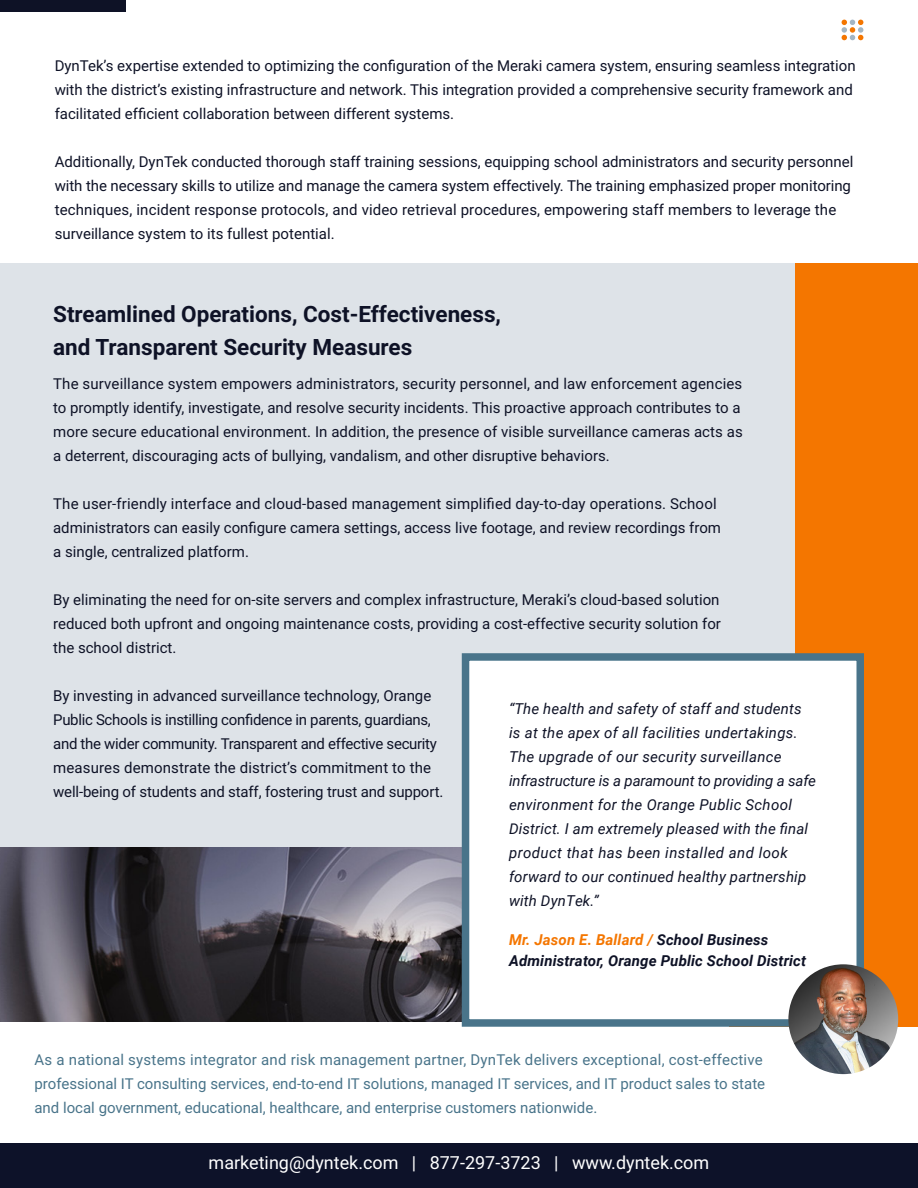
<style>
.page{position:relative;width:918px;height:1188px;background:#fff}
.page>*{position:absolute;margin:0;border:0;box-sizing:border-box;transform-origin:0 0}
.Subtitle_1{font:700 22.5px/33px "Roboto";color:#0e1226}
.Body_Text{font:18px "Roboto";color:#fff}
.Body_Text-2{font:15px/24px "Roboto";color:#0e1226}
.Body_Text-3{font:italic 15px/24px "Roboto";letter-spacing:.01em;color:#0e1226}
.Body_Text-4{font:15px/24px "Roboto";color:#49748a}
.t1{font:italic 700 15px/21px "Roboto";letter-spacing:.01em;color:#0e1226}
.s1{color:#f47600}
</style>
<div class="page">
<div style="left:0;top:0;width:125px;height:11px;background:#0e1226"></div>
<svg style="left:842px;top:20px;width:21px;height:20px"></svg>
<img style="left:0;top:847px;width:462px;height:175px">
<div style="left:729px;top:263px;width:189px;height:764px;background:#f47600"></div>
<div style="left:0;top:263px;width:794px;height:584px;background:#dee3e8"></div>
<div style="left:462px;top:653px;width:402px;height:374px;background:#fff;border:8px solid #49748a"></div>
<div style="left:0;top:1144px;width:918px;height:44px;background:#0d1229"></div>
<img style="left:788px;top:964px;width:110px;height:110px;border-radius:55px">
<p class="Body_Text-2" style="left:55px;top:53px;width:802px">DynTek’s expertise extended to optimizing the configuration of the Meraki camera system, ensuring seamless integration with the district’s existing infrastructure and network. This integration provided a comprehensive security framework and facilitated efficient collaboration between different systems.</p>
<p class="Body_Text-2" style="left:55px;top:149px;width:800px">Additionally, DynTek conducted thorough staff training sessions, equipping school administrators and security personnel with the necessary skills to utilize and manage the camera system effectively. The training emphasized proper monitoring techniques, incident response protocols, and video retrieval procedures, empowering staff members to leverage the surveillance system to its fullest potential.</p>
<p class="Subtitle_1" style="left:53px;top:296px;width:449px">Streamlined Operations, Cost-Effectiveness, and Transparent Security Measures</p>
<p class="Body_Text-2" style="left:53px;top:371px;width:691px">The surveillance system empowers administrators, security personnel, and law enforcement agencies to promptly identify, investigate, and resolve security incidents. This proactive approach contributes to a more secure educational environment. In addition, the presence of visible surveillance cameras acts as a deterrent, discouraging acts of bullying, vandalism, and other disruptive behaviors.</p>
<p class="Body_Text-2" style="left:53px;top:491px;width:669px">The user-friendly interface and cloud-based management simplified day-to-day operations. School administrators can easily configure camera settings, access live footage, and review recordings from a single, centralized platform.</p>
<p class="Body_Text-2" style="left:53px;top:587px;width:669px;text-align:justify">By eliminating the need for on-site servers and complex infrastructure, Meraki’s cloud-based solution reduced both upfront and ongoing maintenance costs, providing a cost-effective security solution for the school district.</p>
<p class="Body_Text-2" style="left:53px;top:683px;width:392px">By investing in advanced surveillance technology, Orange Public Schools is instilling confidence in parents, guardians, and the wider community. Transparent and effective security measures demonstrate the district’s commitment to the well-being of students and staff, fostering trust and support.</p>
<p class="Body_Text-3" style="left:509px;top:696px;width:309px">“The health and safety of staff and students is at the apex of all facilities undertakings.<br>The upgrade of our security surveillance infrastructure is a paramount to providing a safe environment for the Orange Public School District. I am extremely pleased with the final product that has been installed and look forward to our continued healthy partnership with DynTek.”</p>
<p class="t1" style="left:509px;top:929px;width:299px"><span class="s1">Mr. Jason E. Ballard /</span> School Business<br>Administrator, Orange Public School District</p>
<p class="Body_Text-4" style="left:35px;top:1048px;width:732px">As a national systems integrator and risk management partner, DynTek delivers exceptional, cost-effective professional IT consulting services, end-to-end IT solutions, managed IT services, and IT product sales to state and local government, educational, healthcare, and enterprise customers nationwide.</p>
<p class="Body_Text" style="left:209px;top:1150px;width:502px">marketing@dyntek.com | 877-297-3723 | www.dyntek.com</p>
</div>
